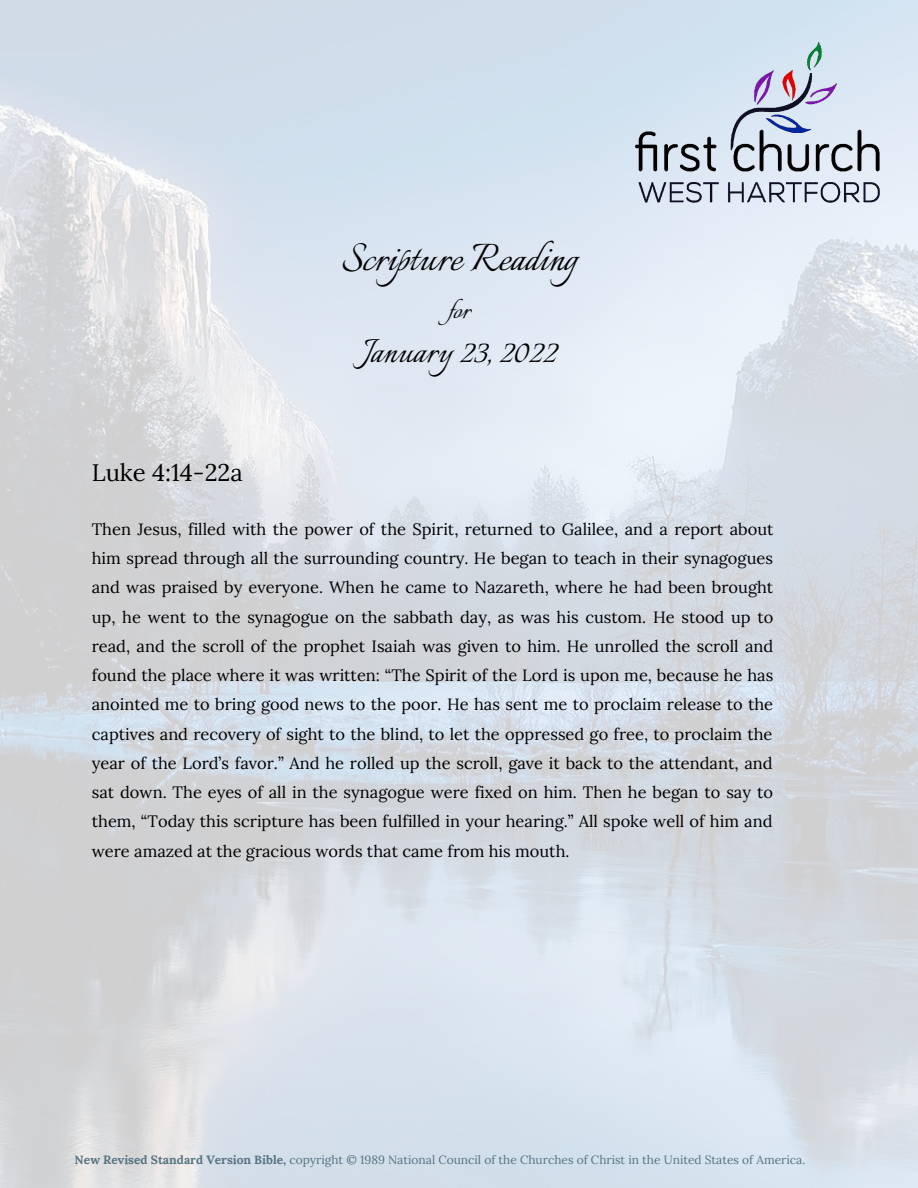
<style>
.page{position:relative;width:918px;height:1188px;background:#fff}
.page>*{position:absolute;margin:0;border:0;box-sizing:border-box;transform-origin:0 0}
.t1{font:48px "Italianno";color:#000}
.t2{font:42px "Italianno";color:#000}
.t3{font:31.5px "Italianno";color:#000}
.t4{font:24px "Lora";color:#000}
.t5{font:16.5px/29.2px "Lora";color:#000;text-align:justify}
.t6{font:12px "Lora";color:#577382}
.s1{font-weight:700}
</style>
<div class="page">
<img style="left:0;top:0;width:918px;height:1188px">
<img style="left:634px;top:40px;width:246px;height:169px">
<p class="t4" style="left:92px;top:457px;width:153px">Luke 4:14-22a</p>
<p class="t1" style="left:341px;top:231px;width:237px">Scripture Reading</p>
<p class="t3" style="left:448px;top:293px;width:26px">fo r</p>
<p class="t2" style="left:362px;top:328px;width:195px">January 23, 2022</p>
<p class="t5" style="left:92px;top:514px;width:683px">Then Jesus, filled with the power of the Spirit, returned to Galilee, and a report about him spread through all the surrounding country. He began to teach in their synagogues and was praised by everyone. When he came to Nazareth, where he had been brought up, he went to the synagogue on the sabbath day, as was his custom. He stood up to read, and the scroll of the prophet Isaiah was given to him. He unrolled the scroll and found the place where it was written: “The Spirit of the Lord is upon me, because he has anointed me to bring good news to the poor. He has sent me to proclaim release to the captives and recovery of sight to the blind, to let the oppressed go free, to proclaim the year of the Lord’s favor.” And he rolled up the scroll, gave it back to the attendant, and sat down. The eyes of all in the synagogue were fixed on him. Then he began to say to them, “Today this scripture has been fulfilled in your hearing.” All spoke well of him and were amazed at the gracious words that came from his mouth.</p>
<p class="t6" style="left:75px;top:1152px;width:732px"><span class="s1">New Revised Standard Version Bible,</span> copyright © 1989 National Council of the Churches of Christ in the United States of America.</p>
</div>
